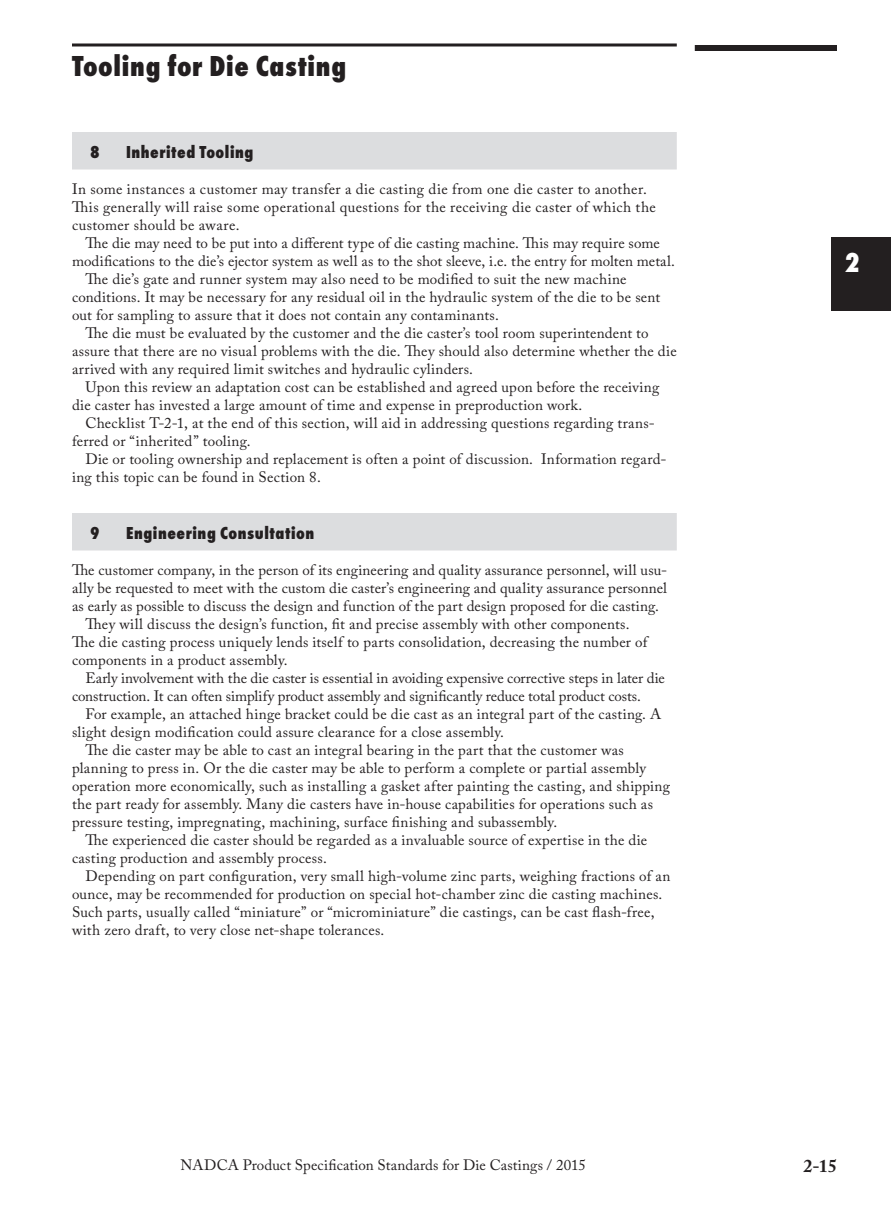
<style>
.page{position:relative;width:891px;height:1215px;background:#fff}
.page>*{position:absolute;margin:0;border:0;box-sizing:border-box;transform-origin:0 0}
.t1{font:800 condensed 30px "Function LH";letter-spacing:.025em;color:#231f20}
.t2{font:800 condensed 28.5px "Function LH";color:#fff}
.SubHead{font:800 condensed 18px "Function LH";letter-spacing:.03em;color:#231f20}
.t3{font:700 18px "Adobe Caslon Pro";color:#231f20}
.Body2{font:15px/18px "Adobe Caslon Pro";letter-spacing:.015em;color:#231f20}
.Body1{font:15px/18px "Adobe Caslon Pro";letter-spacing:.025em;color:#231f20}
.Body2-2{font:15px/18px "Adobe Caslon Pro";letter-spacing:-.005em;color:#231f20}
</style>
<div class="page">
<hr style="left:72px;top:43px;width:605px;height:3px;background:#231f20">
<div style="left:695px;top:45px;width:142px;height:6px;background:#231f20"></div>
<div style="left:831px;top:237px;width:60px;height:73px;background:#231f20"></div>
<div style="left:72px;top:132px;width:605px;height:38px;background:#dcdddf"></div>
<div style="left:72px;top:513px;width:605px;height:37px;background:#dcdddf"></div>
<h1 class="t1" style="left:72px;top:50px;width:276px">Tooling for Die Casting</h1>
<p class="SubHead" style="left:90px;top:142px;width:11px">8</p>
<p class="SubHead" style="left:126px;top:142px;width:129px">Inherited Tooling</p>
<p class="Body1" style="left:72px;top:179px;width:585px">In some instances a customer may transfer a die casting die from one die caster to another.<br>This generally will raise some operational questions for the receiving die caster of which the customer should be aware.</p>
<p class="Body2" style="left:72px;top:233px;width:605px;text-align:center">The die may need to be put into a different type of die casting machine. This may require some modifications to the die’s ejector system as well as to the shot sleeve, i.e. the entry for molten metal.</p>
<p class="Body2" style="left:72px;top:269px;width:590px;text-indent:14px">The die’s gate and runner system may also need to be modified to suit the new machine conditions. It may be necessary for any residual oil in the hydraulic system of the die to be sent out for sampling to assure that it does not contain any contaminants.</p>
<p class="Body2" style="left:72px;top:323px;width:606px;text-indent:14px">The die must be evaluated by the customer and the die caster’s tool room superintendent to assure that there are no visual problems with the die. They should also determine whether the die arrived with any required limit switches and hydraulic cylinders.</p>
<p class="Body2" style="left:72px;top:377px;width:589px;text-indent:14px">Upon this review an adaptation cost can be established and agreed upon before the receiving die caster has invested a large amount of time and expense in preproduction work.</p>
<p class="Body2" style="left:72px;top:413px;width:584px;text-indent:14px">Checklist T-2-1, at the end of this section, will aid in addressing questions regarding trans&shy;ferred or “inherited” tooling.</p>
<p class="Body2" style="left:72px;top:449px;width:596px;text-indent:14px">Die or tooling ownership and replacement is often a point of discussion. Information regard&shy;ing this topic can be found in Section 8.</p>
<p class="SubHead" style="left:90px;top:523px;width:11px">9</p>
<p class="SubHead" style="left:126px;top:523px;width:190px">Engineering Consultation</p>
<p class="Body1" style="left:72px;top:560px;width:597px;text-align:justify">The customer company, in the person of its engineering and quality assurance personnel, will usu&shy;ally be requested to meet with the custom die caster’s engineering and quality assurance personnel as early as possible to discuss the design and function of the part design proposed for die casting.</p>
<p class="Body2" style="left:72px;top:614px;width:577px;text-indent:14px">They will discuss the design’s function, fit and precise assembly with other components.<br>The die casting process uniquely lends itself to parts consolidation, decreasing the number of components in a product assembly.</p>
<p class="Body2-2" style="left:72px;top:668px;width:594px;text-indent:14px">Early involvement with the die caster is essential in avoiding expensive corrective steps in later die construction. It can often simplify product assembly and significantly reduce total product costs.</p>
<p class="Body2" style="left:72px;top:704px;width:591px;text-indent:14px">For example, an attached hinge bracket could be die cast as an integral part of the casting. A slight design modification could assure clearance for a close assembly.</p>
<p class="Body2" style="left:72px;top:740px;width:600px;text-indent:14px">The die caster may be able to cast an integral bearing in the part that the customer was planning to press in. Or the die caster may be able to perform a complete or partial assembly operation more economically, such as installing a gasket after painting the casting, and shipping the part ready for assembly. Many die casters have in-house capabilities for operations such as pressure testing, impregnating, machining, surface finishing and subassembly.</p>
<p class="Body2" style="left:72px;top:830px;width:577px;text-indent:14px">The experienced die caster should be regarded as a invaluable source of expertise in the die casting production and assembly process.</p>
<p class="Body2" style="left:72px;top:866px;width:600px;text-indent:14px">Depending on part configuration, very small high-volume zinc parts, weighing fractions of an ounce, may be recommended for production on special hot-chamber zinc die casting machines.<br>Such parts, usually called “miniature” or “microminiature” die castings, can be cast flash-free, with zero draft, to very close net-shape tolerances.</p>
<h2 class="t2" style="left:844px;top:247px;width:17px">2</h2>
<p class="Body2" style="left:181px;top:1156px;width:407px">NADCA Product Specification Standards for Die Castings / 2015</p>
<p class="t3" style="left:803px;top:1155px;width:35px">2-15</p>
</div>
